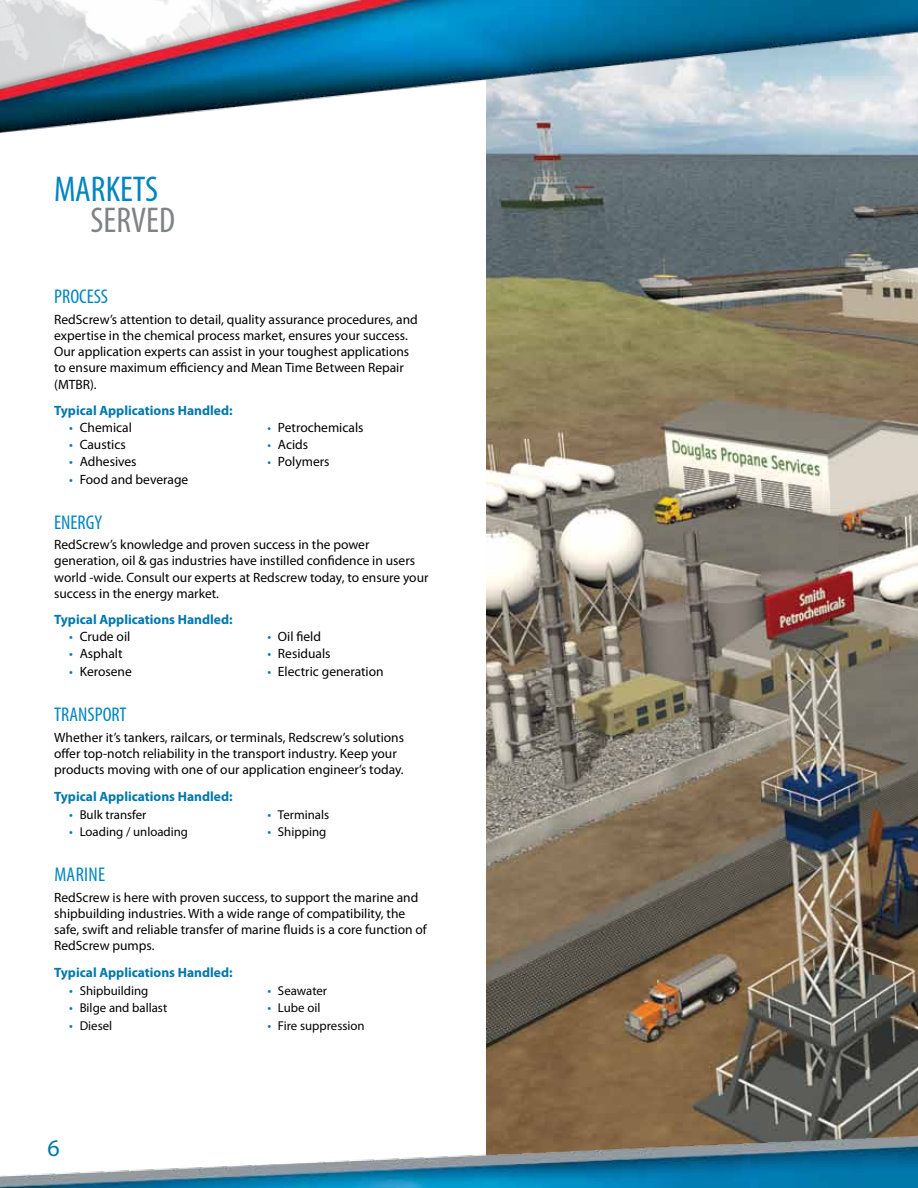
<style>
.page{position:relative;width:918px;height:1188px;background:#fff}
.page>*{position:absolute;margin:0;border:0;box-sizing:border-box;transform-origin:0 0}
.t1{font:condensed 36px "Myriad Pro";color:#0085c0}
.t2{font:condensed 36px "Myriad Pro";color:#808285}
.t3{font:24px "Myriad Pro";color:#0078ae}
.t4{font:condensed 19.95px "Myriad Pro";color:#0085c0}
.t5{font:13.5px/16.2px "Myriad Pro";color:#000}
.t6{font:700 13.5px "Myriad Pro";color:#0078ae}
.t7{font:12.9px "Myriad Pro";color:#000}
.s1{color:#0078ae}
.s2{font-size:12.9px;color:#0078ae}
.s3{font-size:13.5px;color:#0078ae}
</style>
<div class="page">
<img style="left:0;top:0;width:918px;height:1188px">
<h1 class="t1" style="left:54px;top:170px;width:106px">MARKETS</h1>
<h1 class="t2" style="left:91px;top:201px;width:86px">SERVED</h1>
<h3 class="t4" style="left:54px;top:286px;width:55px">PROCESS</h3>
<p class="t5" style="left:54px;top:311px;width:365px">RedScrew’s attention to detail, quality assurance procedures, and expertise in the chemical process market, ensures your success.<br>Our application experts can assist in your toughest applications to ensure maximum efficiency and Mean Time Between Repair (MTBR).</p>
<p class="t6" style="left:54px;top:402px;width:180px">Typical Applications Handled:</p>
<p class="t5" style="left:69px;top:419px;width:64px"><span class="s1">•</span> Chemical</p>
<p class="t5" style="left:69px;top:436px;width:58px"><span class="s1">•</span> Caustics</p>
<p class="t5" style="left:69px;top:454px;width:69px"><span class="s1">•</span> Adhesives</p>
<p class="t5" style="left:69px;top:471px;width:121px"><span class="s1">•</span> Food and beverage</p>
<p class="t5" style="left:267px;top:419px;width:98px"><span class="s2">•</span> Petrochemicals</p>
<p class="t5" style="left:267px;top:436px;width:42px"><span class="s2">•</span> Acids</p>
<p class="t5" style="left:267px;top:453px;width:64px"><span class="s2">•</span> Polymers</p>
<h3 class="t4" style="left:54px;top:511px;width:50px">ENERGY</h3>
<p class="t5" style="left:54px;top:536px;width:376px">RedScrew’s knowledge and proven success in the power generation, oil &amp; gas industries have instilled confidence in users world -wide. Consult our experts at Redscrew today, to ensure your success in the energy market.</p>
<p class="t6" style="left:54px;top:611px;width:180px">Typical Applications Handled:</p>
<p class="t5" style="left:69px;top:628px;width:63px"><span class="s1">•</span> Crude oil</p>
<p class="t5" style="left:69px;top:646px;width:55px"><span class="s1">•</span> Asphalt</p>
<p class="t5" style="left:69px;top:663px;width:64px"><span class="s1">•</span> Kerosene</p>
<p class="t5" style="left:267px;top:628px;width:55px"><span class="s1">•</span> Oil field</p>
<p class="t5" style="left:267px;top:646px;width:65px"><span class="s1">•</span> Residuals</p>
<p class="t5" style="left:267px;top:663px;width:118px"><span class="s1">•</span> Electric generation</p>
<h3 class="t4" style="left:54px;top:704px;width:74px">TRANSPORT</h3>
<p class="t5" style="left:54px;top:729px;width:351px">Whether it’s tankers, railcars, or terminals, Redscrew’s solutions offer top-notch reliability in the transport industry. Keep your products moving with one of our application engineer’s today.</p>
<p class="t6" style="left:54px;top:787px;width:180px">Typical Applications Handled:</p>
<p class="t7" style="left:69px;top:806px;width:79px"><span class="s3">•</span> Bulk transfer</p>
<p class="t7" style="left:69px;top:824px;width:120px"><span class="s3">•</span> Loading / unloading</p>
<p class="t7" style="left:267px;top:806px;width:63px"><span class="s3">•</span> Terminals</p>
<p class="t7" style="left:267px;top:824px;width:60px"><span class="s3">•</span> Shipping</p>
<h3 class="t4" style="left:54px;top:864px;width:21px">MARINE</h3>
<p class="t5" style="left:54px;top:889px;width:374px">RedScrew is here with proven success, to support the marine and shipbuilding industries. With a wide range of compatibility, the safe, swift and reliable transfer of marine fluids is a core function of RedScrew pumps.</p>
<p class="t6" style="left:54px;top:963px;width:180px">Typical Applications Handled:</p>
<p class="t7" style="left:69px;top:982px;width:81px"><span class="s3">•</span> Shipbuilding</p>
<p class="t7" style="left:69px;top:1000px;width:100px"><span class="s3">•</span> Bilge and ballast</p>
<p class="t7" style="left:69px;top:1018px;width:44px"><span class="s3">•</span> Diesel</p>
<p class="t7" style="left:267px;top:982px;width:61px"><span class="s3">•</span> Seawater</p>
<p class="t7" style="left:267px;top:1000px;width:54px"><span class="s3">•</span> Lube oil</p>
<p class="t7" style="left:267px;top:1018px;width:99px"><span class="s3">•</span> Fire suppression</p>
<h2 class="t3" style="left:47px;top:1133px;width:14px">6</h2>
</div>
